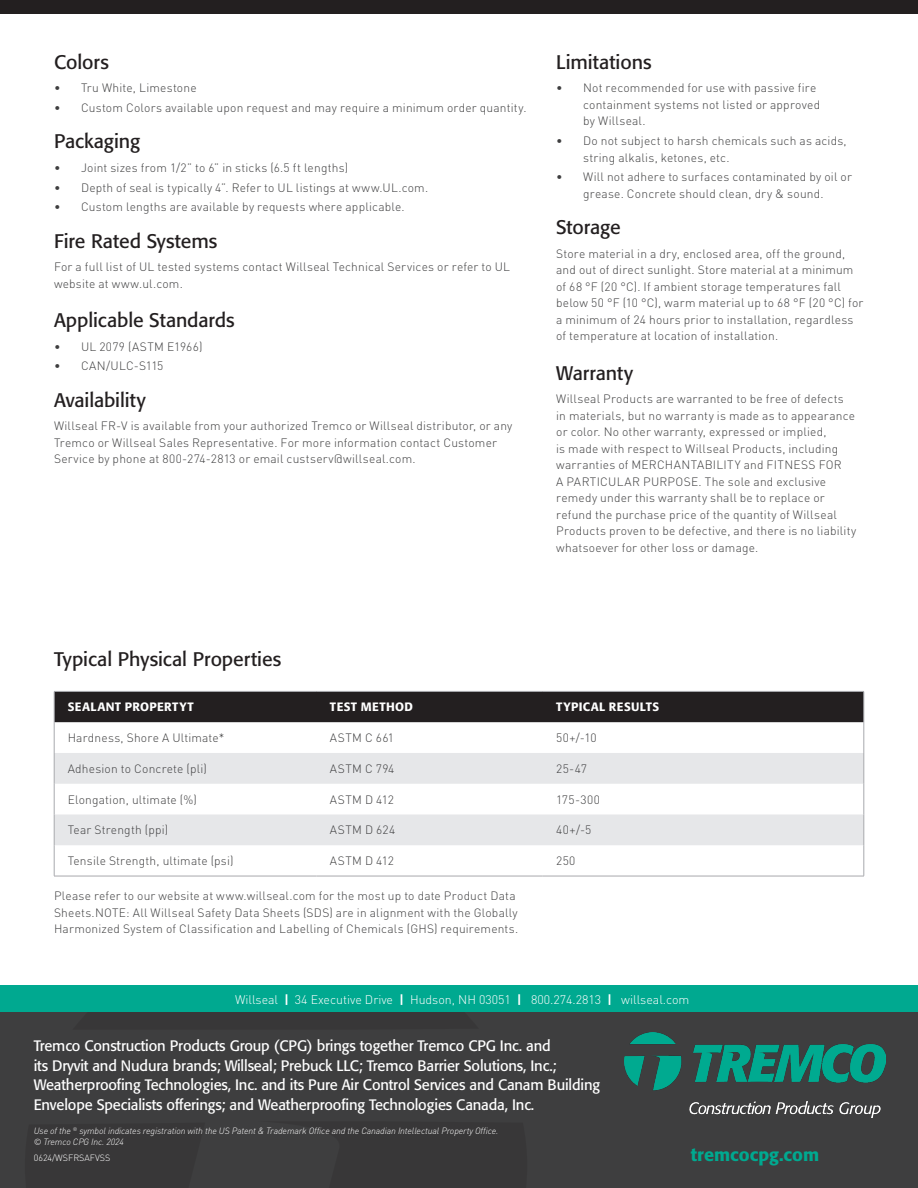
<style>
.page{position:relative;width:918px;height:1188px;background:#fff}
.page>*{position:absolute;margin:0;border:0;box-sizing:border-box;transform-origin:0 0}
.t1{font:19.5px "Formata Pro";letter-spacing:-.005em;color:#231f20}
.t2{font:500 18px "Formata Pro";color:#00a990}
.t3{font:15px/19.5px "Formata";letter-spacing:-.01em;color:#fff}
.t4{font:300 12.3px "DINOT";color:#fff}
.Small_body{font:300 12px/16.5px "DINOT";letter-spacing:.015em;color:#3e3e3f}
.Table_Body{font:300 12px "DINOT";letter-spacing:.015em;color:#3e3e3f}
.Table_Header{font:500 12px "Formata Pro";letter-spacing:.035em;color:#fff}
.t5{font:italic 300 9px "DINOT";letter-spacing:-.01em;color:#fff}
.t6{font:300 9px "DINOT";color:#fff}
.s1{font-weight:700}
</style>
<div class="page">
<div style="left:0;top:0;width:918px;height:14px;background:#231f20"></div>
<div style="left:55px;top:692px;width:809px;height:30px;background:#231f20"></div>
<svg style="left:55px;top:753px;width:809px;height:92px;fill:#e6e7e9"></svg>
<hr style="left:54px;top:691px;width:262px;height:1px;background:#a8a9ad">
<hr style="left:54px;top:692px;width:1px;height:30px;background:#a8a9ad">
<hr style="left:316px;top:691px;width:227px;height:1px;background:#a8a9ad">
<hr style="left:543px;top:691px;width:321px;height:1px;background:#a8a9ad">
<hr style="left:864px;top:692px;width:1px;height:30px;background:#a8a9ad">
<hr style="left:54px;top:722px;width:1px;height:31px;background:#a8a9ad">
<hr style="left:864px;top:722px;width:1px;height:31px;background:#a8a9ad">
<hr style="left:54px;top:753px;width:1px;height:31px;background:#a8a9ad">
<hr style="left:864px;top:753px;width:1px;height:31px;background:#a8a9ad">
<hr style="left:54px;top:784px;width:1px;height:31px;background:#a8a9ad">
<hr style="left:864px;top:784px;width:1px;height:31px;background:#a8a9ad">
<hr style="left:54px;top:815px;width:1px;height:30px;background:#a8a9ad">
<hr style="left:864px;top:815px;width:1px;height:30px;background:#a8a9ad">
<hr style="left:54px;top:845px;width:1px;height:31px;background:#a8a9ad">
<hr style="left:864px;top:845px;width:1px;height:31px;background:#a8a9ad">
<hr style="left:54px;top:876px;width:262px;height:1px;background:#a8a9ad">
<hr style="left:316px;top:876px;width:227px;height:1px;background:#a8a9ad">
<hr style="left:543px;top:876px;width:321px;height:1px;background:#a8a9ad">
<div style="left:0;top:1012px;width:918px;height:176px;background:#3e3e3f"></div>
<div style="left:0;top:986px;width:918px;height:26px;background:#00a990"></div>
<img style="left:624px;top:1033px;width:262px;height:84px">
<h2 class="t1" style="left:54px;top:49px;width:56px">Colors</h2>
<p class="Small_body" style="left:54px;top:79px;width:144px">• Tru White, Limestone</p>
<p class="Small_body" style="left:54px;top:99px;width:474px">• Custom Colors available upon request and may require a minimum order quantity.</p>
<h2 class="t1" style="left:54px;top:129px;width:88px">Packaging</h2>
<p class="Small_body" style="left:54px;top:159px;width:296px">• Joint sizes from 1/2” to 6” in sticks (6.5 ft lengths)</p>
<p class="Small_body" style="left:54px;top:179px;width:376px">• Depth of seal is typically 4”. Refer to UL listings at www.UL.com.</p>
<p class="Small_body" style="left:54px;top:199px;width:352px">• Custom lengths are available by requests where applicable.</p>
<h2 class="t1" style="left:54px;top:228px;width:165px">Fire Rated Systems</h2>
<p class="Small_body" style="left:54px;top:258px;width:458px">For a full list of UL tested systems contact Willseal Technical Services or refer to UL website at www.ul.com.</p>
<h2 class="t1" style="left:54px;top:308px;width:182px">Applicable Standards</h2>
<p class="Small_body" style="left:54px;top:338px;width:150px">• UL 2079 (ASTM E1966)</p>
<p class="Small_body" style="left:54px;top:358px;width:111px">• CAN/ULC-S115</p>
<h2 class="t1" style="left:54px;top:387px;width:93px">Availability</h2>
<p class="Small_body" style="left:54px;top:417px;width:460px">Willseal FR-V is available from your authorized Tremco or Willseal distributor, or any<br>Tremco or Willseal Sales Representative. For more information contact Customer<br>Service by phone at 800-274-2813 or email custserv@willseal.com.</p>
<h2 class="t1" style="left:556px;top:49px;width:97px">Limitations</h2>
<p class="Small_body" style="left:583px;top:79px;width:239px;text-indent:-27px">• Not recommended for use with passive fire containment systems not listed or approved by Willseal.</p>
<p class="Small_body" style="left:583px;top:132px;width:265px;text-indent:-27px">• Do not subject to harsh chemicals such as acids, string alkalis, ketones, etc.</p>
<p class="Small_body" style="left:556px;top:169px;width:297px;text-align:center">• Will not adhere to surfaces contaminated by oil or grease. Concrete should clean, dry &amp; sound.</p>
<h2 class="t1" style="left:556px;top:215px;width:66px">Storage</h2>
<p class="Small_body" style="left:556px;top:245px;width:309px">Store material in a dry, enclosed area, off the ground, and out of direct sunlight. Store material at a minimum of 68 °F (20 °C). If ambient storage temperatures fall below 50 °F (10 °C), warm material up to 68 °F (20 °C) for a minimum of 24 hours prior to installation, regardless of temperature at location of installation.</p>
<h2 class="t1" style="left:556px;top:360px;width:78px">Warranty</h2>
<p class="Small_body" style="left:556px;top:390px;width:302px">Willseal Products are warranted to be free of defects in materials, but no warranty is made as to appearance or color. No other warranty, expressed or implied,<br>is made with respect to Willseal Products, including warranties of MERCHANTABILITY and FITNESS FOR<br>A PARTICULAR PURPOSE. The sole and exclusive remedy under this warranty shall be to replace or refund the purchase price of the quantity of Willseal Products proven to be defective, and there is no liability whatsoever for other loss or damage.</p>
<h2 class="t1" style="left:54px;top:647px;width:229px">Typical Physical Properties</h2>
<p class="Table_Header" style="left:68px;top:699px;width:127px">SEALANT PROPERTYT</p>
<p class="Table_Header" style="left:330px;top:699px;width:85px">TEST METHOD</p>
<p class="Table_Header" style="left:556px;top:699px;width:104px">TYPICAL RESULTS</p>
<p class="Table_Body" style="left:68px;top:730px;width:158px">Hardness, Shore A Ultimate*</p>
<p class="Table_Body" style="left:330px;top:730px;width:66px">ASTM C 661</p>
<p class="Table_Body" style="left:556px;top:730px;width:42px">50+/-10</p>
<p class="Table_Body" style="left:68px;top:761px;width:141px">Adhesion to Concrete (pli)</p>
<p class="Table_Body" style="left:330px;top:761px;width:66px">ASTM C 794</p>
<p class="Table_Body" style="left:556px;top:761px;width:32px">25-47</p>
<p class="Table_Body" style="left:68px;top:792px;width:131px">Elongation, ultimate (%)</p>
<p class="Table_Body" style="left:330px;top:792px;width:65px">ASTM D 412</p>
<p class="Table_Body" style="left:556px;top:792px;width:45px">175-300</p>
<p class="Table_Body" style="left:68px;top:823px;width:102px">Tear Strength (ppi)</p>
<p class="Table_Body" style="left:330px;top:823px;width:67px">ASTM D 624</p>
<p class="Table_Body" style="left:556px;top:823px;width:37px">40+/-5</p>
<p class="Table_Body" style="left:68px;top:854px;width:167px">Tensile Strength, ultimate (psi)</p>
<p class="Table_Body" style="left:330px;top:854px;width:65px">ASTM D 412</p>
<p class="Table_Body" style="left:556px;top:854px;width:21px">250</p>
<p class="Small_body" style="left:54px;top:887px;width:466px">Please refer to our website at www.willseal.com for the most up to date Product Data<br>Sheets.NOTE: All Willseal Safety Data Sheets (SDS) are in alignment with the Globally<br>Harmonized System of Classification and Labelling of Chemicals (GHS) requirements.</p>
<p class="t4" style="left:235px;top:992px;width:456px">Willseal <span class="s1">|</span> 34 Executive Drive <span class="s1">|</span> Hudson, NH 03051 <span class="s1">|</span> 800.274.2813 <span class="s1">|</span> willseal.com</p>
<p class="t3" style="left:34px;top:1036px;width:568px">Tremco Construction Products Group (CPG) brings together Tremco CPG Inc. and<br>its Dryvit and Nudura brands; Willseal; Prebuck LLC; Tremco Barrier Solutions, Inc.; Weatherproofing Technologies, Inc. and its Pure Air Control Services and Canam Building Envelope Specialists offerings; and Weatherproofing Technologies Canada, Inc.</p>
<p class="t5" style="left:34px;top:1125px;width:466px">Use of the <sup>®</sup> symbol indicates registration with the US Patent &amp; Trademark Office and the Canadian Intellectual Property Office.</p>
<p class="t5" style="left:34px;top:1136px;width:92px">© Tremco CPG Inc. 2024</p>
<p class="t6" style="left:34px;top:1152px;width:78px">0624/WSFRSAFVSS</p>
<p class="t2" style="left:691px;top:1143px;width:130px">tremcocpg.com</p>
</div>
